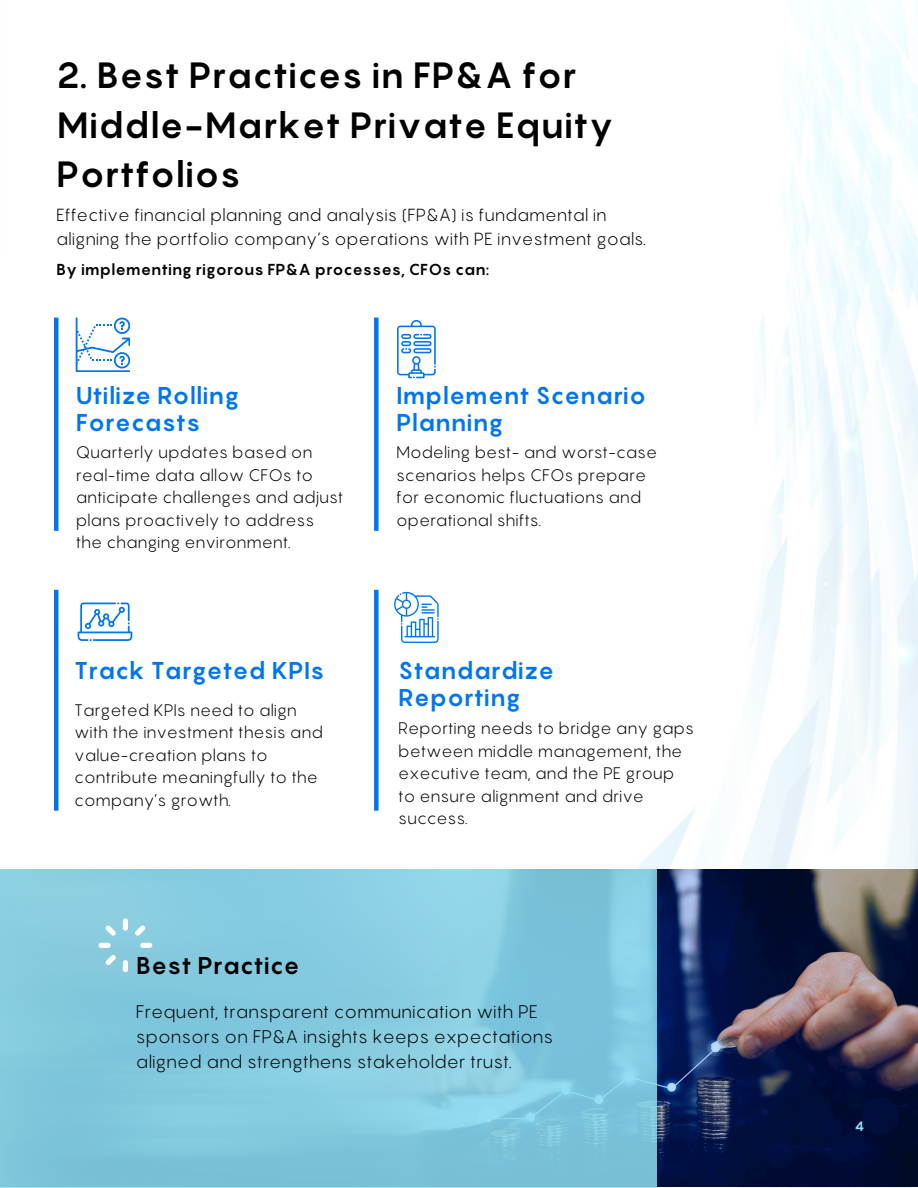
<style>
.page{position:relative;width:918px;height:1188px;background:#fff}
.page>*{position:absolute;margin:0;border:0;box-sizing:border-box;transform-origin:0 0}
.t1{font:700 36px/49.5px "Pangram";color:#000}
.t2{font:700 24px/27px "Pangram";color:#0175ee}
.t3{font:700 24px "Pangram";color:#000}
.t4{font:18px/24.8px "Pangram";color:#000}
.t5{font:17.25px/23.7px "Pangram";color:#000}
.t6{font:16.5px/22.5px "Pangram";color:#000}
.t7{font:700 15.6px "Pangram";color:#000}
.t8{font:700 13.35px "Pangram";color:#8edff1}
</style>
<div class="page">
<img style="left:0;top:0;width:918px;height:1188px">
<img style="left:656px;top:870px;width:262px;height:317px">
<svg style="left:0;top:870px;width:656px;height:318px;background:#82c9de"></svg>
<hr style="left:54px;top:318px;width:4px;height:213px;background:#0175ee">
<div style="left:374px;top:318px;width:5px;height:213px;background:#0175ee"></div>
<hr style="left:54px;top:590px;width:4px;height:221px;background:#0175ee">
<div style="left:374px;top:590px;width:5px;height:221px;background:#0175ee"></div>
<svg style="left:76px;top:318px;width:54px;height:54px"></svg>
<svg style="left:397px;top:320px;width:39px;height:58px"></svg>
<svg style="left:78px;top:603px;width:54px;height:38px"></svg>
<svg style="left:394px;top:592px;width:45px;height:51px"></svg>
<div style="left:123px;top:960px;width:5px;height:12px;background:#fff;border-radius:3px"></div>
<div style="left:140px;top:943px;width:12px;height:5px;background:#fff;border-radius:3px"></div>
<svg style="left:135px;top:926px;width:10px;height:10px"></svg>
<div style="left:123px;top:918px;width:5px;height:13px;background:#fff;border-radius:3px"></div>
<svg style="left:105px;top:926px;width:11px;height:10px"></svg>
<div style="left:99px;top:943px;width:12px;height:5px;background:#fff;border-radius:3px"></div>
<svg style="left:105px;top:955px;width:11px;height:10px"></svg>
<h3 class="t1" style="left:56px;top:50px;width:559px">2. Best Practices in FP&amp;A for<br>Middle-Market Private Equity<br>Portfolios</h3>
<p class="t5" style="left:56px;top:203px;width:591px">Effective financial planning and analysis (FP&amp;A) is fundamental in aligning the portfolio company’s operations with PE investment goals.</p>
<p class="t7" style="left:56px;top:260px;width:435px">By implementing rigorous FP&amp;A processes, CFOs can:</p>
<p class="t2" style="left:76px;top:381px;width:165px">Utilize Rolling<br>Forecasts</p>
<h2 class="t2" style="left:396px;top:381px;width:251px">Implement Scenario<br>Planning</h2>
<p class="t6" style="left:76px;top:441px;width:269px">Quarterly updates based on real-time data allow CFOs to anticipate challenges and adjust plans proactively to address the changing environment.</p>
<h2 class="t6" style="left:396px;top:441px;width:262px">Modeling best- and worst-case scenarios helps CFOs prepare for economic fluctuations and operational shifts.</h2>
<p class="t2" style="left:74px;top:657px;width:251px">Track Targeted KPIs</p>
<p class="t6" style="left:74px;top:698px;width:250px">Targeted KPIs need to align with the investment thesis and value-creation plans to contribute meaningfully to the company’s growth.</p>
<p class="t3" style="left:136px;top:951px;width:165px">Best Practice</p>
<h3 class="t2" style="left:398px;top:657px;width:157px">Standardize<br>Reporting</h3>
<h3 class="t6" style="left:398px;top:717px;width:297px">Reporting needs to bridge any gaps between middle management, the executive team, and the PE group to ensure alignment and drive success.</h3>
<h1 class="t4" style="left:136px;top:999px;width:419px">Frequent, transparent communication with PE sponsors on FP&amp;A insights keeps expectations aligned and strengthens stakeholder trust.</h1>
<p class="t8" style="left:855px;top:1118px;width:11px">4</p>
</div>
